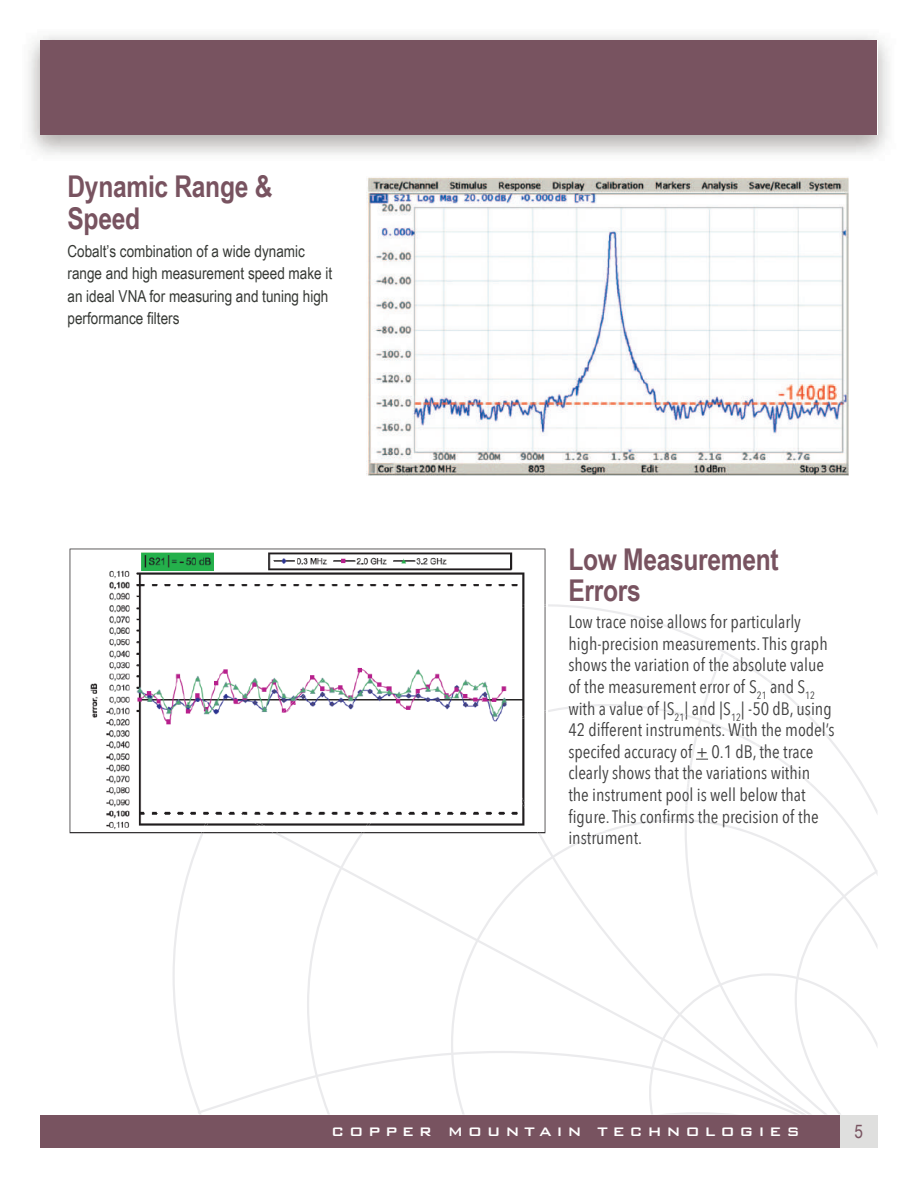
<style>
.page{position:relative;width:918px;height:1188px;background:#fff}
.page>*{position:absolute;margin:0;border:0;box-sizing:border-box;transform-origin:0 0}
.t1{font:700 30px/31.5px "Arial Narrow";letter-spacing:-.01em;color:#785360}
.t2{font:18.75px "Arial Narrow";color:#785360}
.t3{font:18px/21.6px "Avenir Next Condensed";color:#3d3d3e}
.t4{font:18px "Avenir Next Condensed";color:#414141}
.t5{font:16.5px/22.5px "Arial Narrow";color:#363935}
.t6{font:500 16.5px "Bank Gothic";letter-spacing:.28em;color:#fff}
.t7{font:10.5px "Avenir Next Condensed";color:#414141}
</style>
<div class="page">
<div style="left:840px;top:1115px;width:38px;height:33px;background:#dfdfde"></div>
<div style="left:40px;top:1115px;width:800px;height:33px;background:#785360"></div>
<div style="left:40px;top:40px;width:838px;height:95px;background:#785360"></div>
<svg style="left:173px;top:604px;width:705px;height:511px"></svg>
<svg style="left:620px;top:614px;width:138px;height:58px"></svg>
<svg style="left:707px;top:679px;width:7px;height:14px"></svg>
<svg style="left:767px;top:679px;width:19px;height:14px"></svg>
<svg style="left:569px;top:701px;width:260px;height:35px"></svg>
<svg style="left:617px;top:744px;width:193px;height:83px"></svg>
<svg style="left:572px;top:832px;width:37px;height:12px"></svg>
<svg style="left:657px;top:1112px;width:83px;height:3px"></svg>
<img style="left:367px;top:177px;width:481px;height:298px">
<img style="left:69px;top:548px;width:477px;height:285px">
<img style="left:201px;top:604px;width:347px;height:229px">
<h1 class="t1" style="left:68px;top:170px;width:206px">Dynamic Range &amp;<br>Speed</h1>
<p class="t5" style="left:68px;top:239px;width:266px">Cobalt’s combination of a wide dynamic range and high measurement speed make it an ideal VNA for measuring and tuning high performance filters</p>
<h1 class="t1" style="left:568px;top:542px;width:212px">Low Measurement<br>Errors</h1>
<p class="t3" style="left:568px;top:610px;width:268px">Low trace noise allows for particularly high-precision measurements. This graph shows the variation of the absolute value of the measurement error of S and S with a value of |S<sub>21</sub>| and |S | -50 dB, using 42 different instruments. With the model’s specifed accuracy of 0.1 dB, the trace clearly shows that the variations within the instrument pool is well below that figure. This confirms the precision of the instrument.</p>
<p class="t7" style="left:757px;top:686px;width:11px">21</p>
<p class="t7" style="left:805px;top:686px;width:11px">12</p>
<p class="t7" style="left:731px;top:708px;width:11px">12</p>
<p class="t4" style="left:696px;top:736px;width:13px">+</p>
<p class="t6" style="left:331px;top:1119px;width:470px">COPPER MOUNTAIN TECHNOLOGIES</p>
<p class="t2" style="left:855px;top:1117px;width:10px">5</p>
</div>
